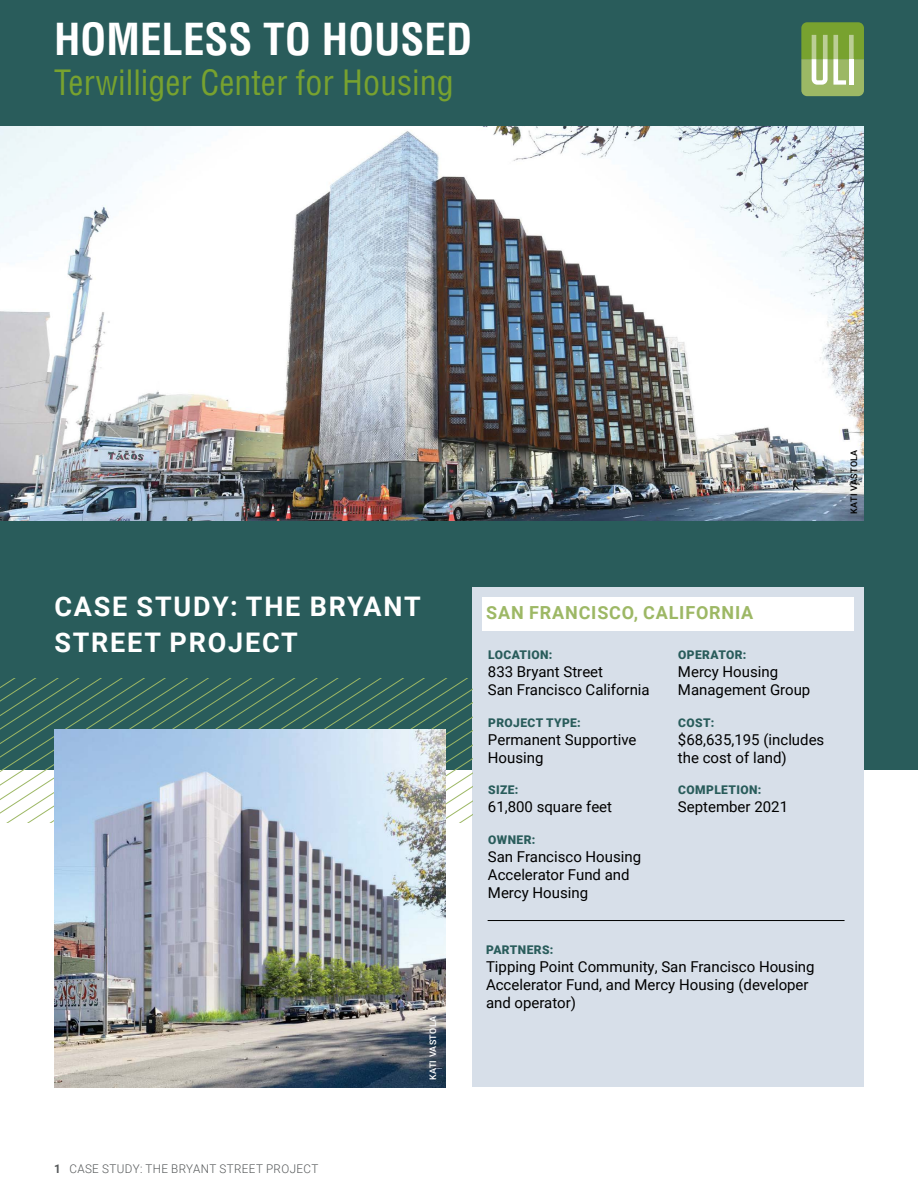
<style>
.page{position:relative;width:918px;height:1188px;background:#fff}
.page>*{position:absolute;margin:0;border:0;box-sizing:border-box;transform-origin:0 0}
.t1{font:700 condensed 43.05px "Helvetica LT Std";color:#fff}
.t2{font:condensed 34.05px "Helvetica LT Std";color:#78a22f}
.t3{font:700 27px/36px "Roboto";letter-spacing:.065em;color:#fff}
.t4{font:700 18px "Roboto";letter-spacing:.045em;color:#9db865}
.t5{font:15px/18px "Roboto";color:#000}
.t6{font:900 12px "Roboto";letter-spacing:.035em;color:#295c5b}
.t7{font:300 12px "Roboto";letter-spacing:.035em;color:#545758}
.t8{font:500 9px "Roboto";letter-spacing:.035em;color:#000}
.t9{font:500 9px "Roboto";letter-spacing:.035em;color:#fff}
.s1{font-weight:700}
</style>
<div class="page">
<div style="left:0;top:0;width:918px;height:769px;background:#295c5b"></div>
<img style="left:0;top:126px;width:864px;height:394px">
<div style="left:472px;top:587px;width:392px;height:500px;background:#d7dfe9"></div>
<div style="left:483px;top:597px;width:371px;height:34px;background:#fff"></div>
<hr style="left:488px;top:920px;width:357px;height:1px;background:#000">
<svg style="left:0;top:679px;width:472px;height:144px"></svg>
<img style="left:54px;top:729px;width:392px;height:358px">
<svg style="left:801px;top:22px;width:63px;height:74px;background:#9ab765"></svg>
<h1 class="t1" style="left:54px;top:13px;width:420px">HOMELESS TO HOUSED</h1>
<h2 class="t2" style="left:54px;top:61px;width:401px">Terwilliger Center for Housing</h2>
<h3 class="t3" style="left:54px;top:587px;width:368px">CASE STUDY: THE BRYANT<br>STREET PROJECT</h3>
<p class="t7" style="left:54px;top:1160px;width:266px"><span class="s1">1</span> CASE STUDY: THE BRYANT STREET PROJECT</p>
<p class="t9" style="left:427px;top:1080px;width:65px;rotate:-90deg">KATI VASTOLA</p>
<p class="t8" style="left:848px;top:514px;width:65px;rotate:-90deg">KATI VASTOLA</p>
<p class="t4" style="left:486px;top:600px;width:268px">SAN FRANCISCO, CALIFORNIA</p>
<p class="t6" style="left:488px;top:646px;width:66px">LOCATION:</p>
<p class="t5" style="left:488px;top:662px;width:163px">833 Bryant Street<br>San Francisco California</p>
<p class="t6" style="left:488px;top:714px;width:94px">PROJECT TYPE:</p>
<p class="t5" style="left:488px;top:730px;width:150px">Permanent Supportive<br>Housing</p>
<p class="t6" style="left:488px;top:781px;width:32px">SIZE:</p>
<p class="t5" style="left:488px;top:797px;width:126px">61,800 square feet</p>
<p class="t6" style="left:488px;top:831px;width:49px">OWNER:</p>
<p class="t5" style="left:488px;top:847px;width:155px">San Francisco Housing<br>Accelerator Fund and<br>Mercy Housing</p>
<p class="t6" style="left:678px;top:646px;width:70px">OPERATOR:</p>
<p class="t5" style="left:678px;top:662px;width:134px">Mercy Housing<br>Management Group</p>
<p class="t6" style="left:678px;top:714px;width:38px">COST:</p>
<p class="t5" style="left:678px;top:730px;width:148px">$68,635,195 (includes the cost of land)</p>
<p class="t6" style="left:678px;top:781px;width:85px">COMPLETION:</p>
<p class="t5" style="left:678px;top:797px;width:112px">September 2021</p>
<p class="t6" style="left:486px;top:941px;width:69px">PARTNERS:</p>
<p class="t5" style="left:486px;top:957px;width:330px">Tipping Point Community, San Francisco Housing<br>Accelerator Fund, and Mercy Housing (developer and operator)</p>
</div>
